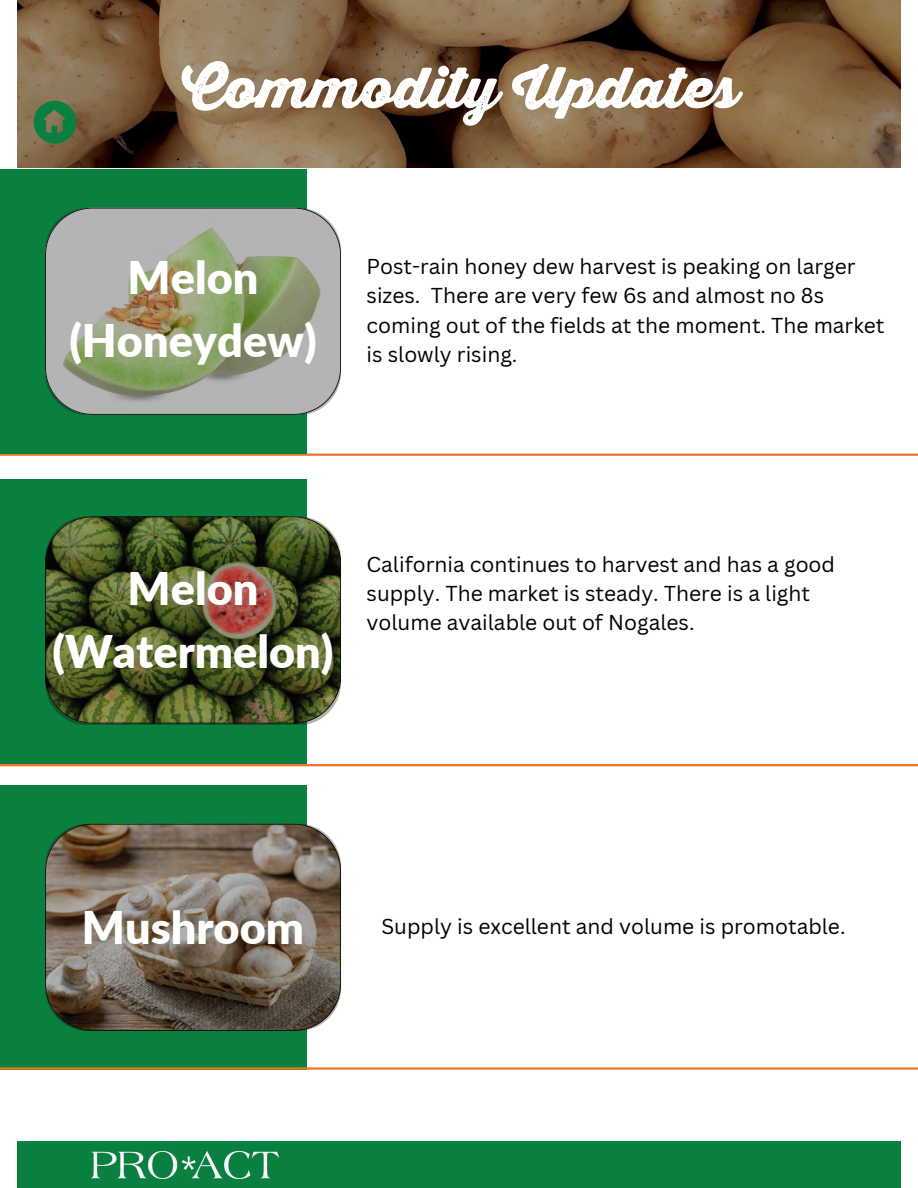
<style>
.page{position:relative;width:918px;height:1188px;background:#fff}
.page>*{position:absolute;margin:0;border:0;box-sizing:border-box;transform-origin:0 0}
.t1{font:55.65px "Thirsty Rough Blk";color:#fff}
.t2{font:900 45px "Lato";color:#fff}
.t3{font:21px/29.2px "Canva Sans";color:#000}
</style>
<div class="page">
<hr style="left:0;top:454px;width:918px;height:2px;background:#f17427">
<div style="left:0;top:479px;width:307px;height:285px;background:#097f40"></div>
<hr style="left:0;top:764px;width:918px;height:2px;background:#f17427">
<img style="left:45px;top:516px;width:296px;height:209px">
<div style="left:0;top:785px;width:307px;height:285px;background:#097f40"></div>
<svg style="left:45px;top:824px;width:296px;height:207px;background:#726758"></svg>
<hr style="left:0;top:1067px;width:918px;height:3px;background:#f17427">
<div style="left:0;top:169px;width:307px;height:285px;background:#097f40"></div>
<svg style="left:45px;top:208px;width:296px;height:207px;background:#9ea690"></svg>
<div style="left:17px;top:1141px;width:884px;height:47px;background:#097f40"></div>
<img style="left:92px;top:1151px;width:187px;height:27px">
<svg style="left:17px;top:0;width:884px;height:168px;background:#785b3d"></svg>
<svg style="left:34px;top:101px;width:42px;height:43px;background:#387947"></svg>
<p class="t1" style="left:181px;top:52px;width:558px">Commodity Updates</p>
<p class="t2" style="left:128px;top:249px;width:132px">Melon</p>
<p class="t2" style="left:69px;top:312px;width:249px">(Honeydew)</p>
<p class="t3" style="left:367px;top:251px;width:519px">Post-rain honey dew harvest is peaking on larger sizes. There are very few 6s and almost no 8s coming out of the fields at the moment. The market is slowly rising.</p>
<p class="t2" style="left:128px;top:561px;width:132px">Melon</p>
<p class="t2" style="left:52px;top:624px;width:283px">(Watermelon)</p>
<p class="t3" style="left:367px;top:549px;width:470px">California continues to harvest and has a good supply. The market is steady. There is a light volume available out of Nogales.</p>
<p class="t2" style="left:82px;top:900px;width:224px">Mushroom</p>
<p class="t3" style="left:381px;top:911px;width:466px">Supply is excellent and volume is promotable.</p>
</div>
